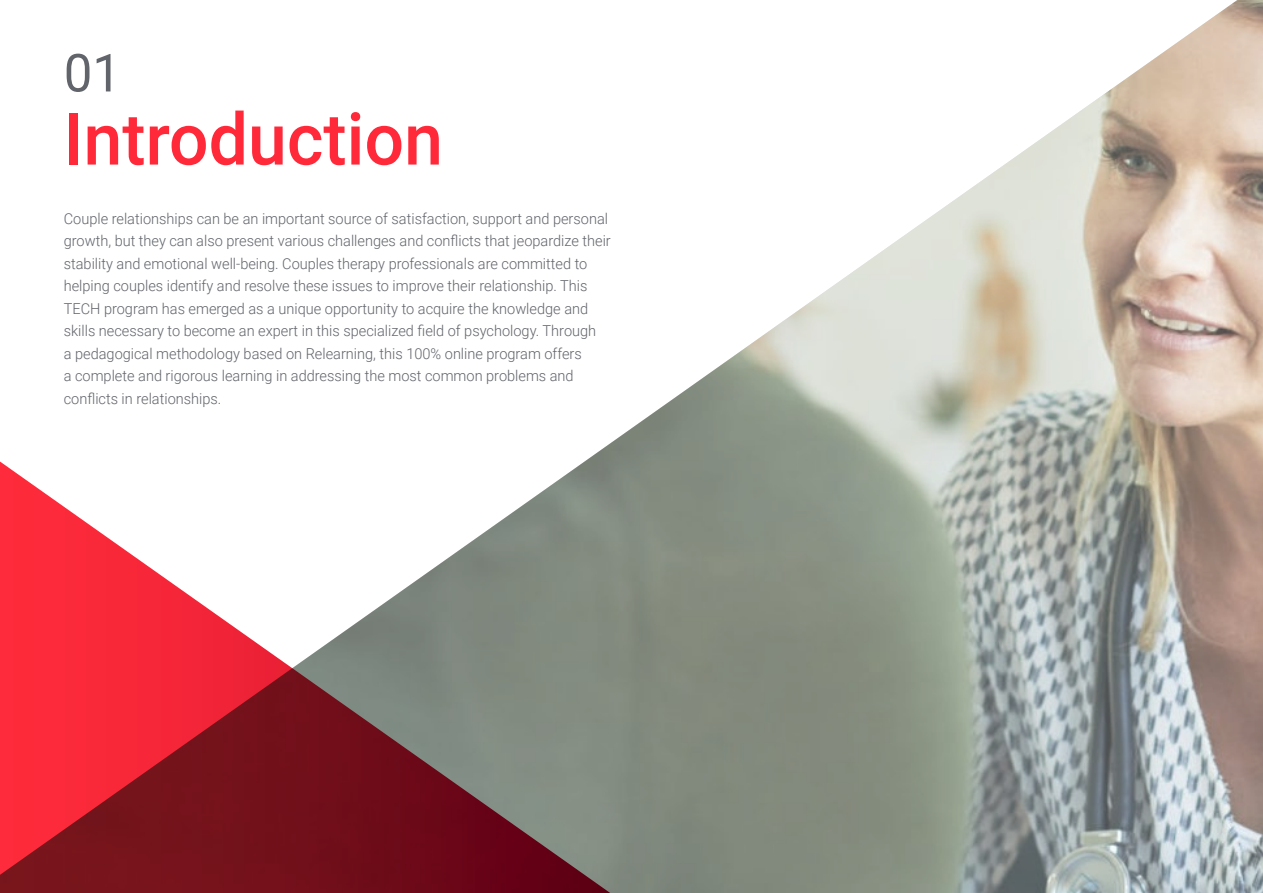
<style>
.page{position:relative;width:1263px;height:893px;background:#fff}
.page>*{position:absolute;margin:0;border:0;box-sizing:border-box;transform-origin:0 0}
.t1{font:500 72px "Roboto";color:#ff293a}
.t2{font:52.5px "Roboto";color:#61646a}
.t3{font:300 15px/22.5px "Roboto";color:#61646a}
</style>
<div class="page">
<img style="left:606px;top:0;width:657px;height:893px">
<svg style="left:0;top:446px;width:640px;height:447px"></svg>
<h2 class="t2" style="left:64px;top:36px;width:59px">01</h2>
<h1 class="t1" style="left:64px;top:89px;width:381px">Introduction</h1>
<p class="t3" style="left:64px;top:207px;width:548px">Couple relationships can be an important source of satisfaction, support and personal growth, but they can also present various challenges and conflicts that jeopardize their stability and emotional well-being. Couples therapy professionals are committed to helping couples identify and resolve these issues to improve their relationship. This TECH program has emerged as a unique opportunity to acquire the knowledge and skills necessary to become an expert in this specialized field of psychology. Through<br>a pedagogical methodology based on Relearning, this 100% online program offers<br>a complete and rigorous learning in addressing the most common problems and conflicts in relationships.</p>
</div>
